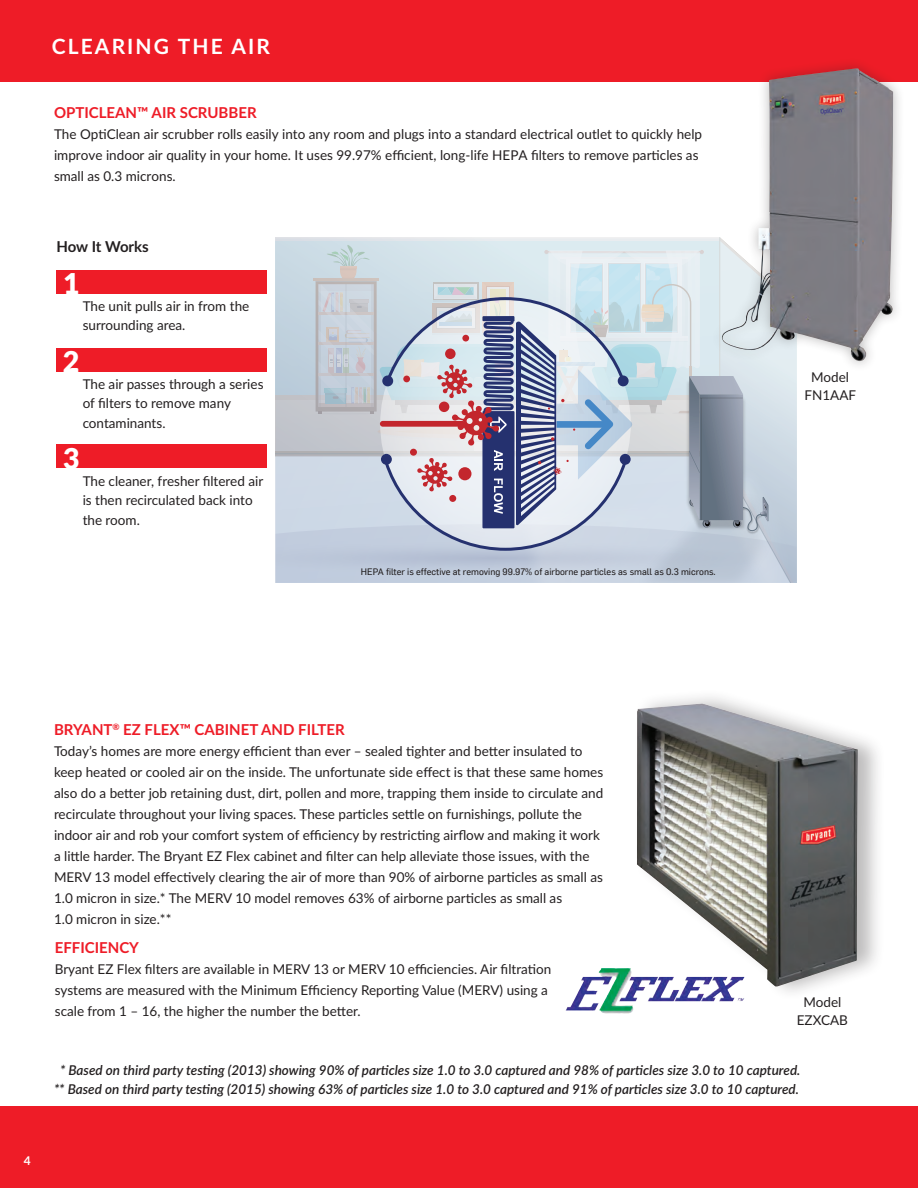
<style>
.page{position:relative;width:918px;height:1188px;background:#fff}
.page>*{position:absolute;margin:0;border:0;box-sizing:border-box;transform-origin:0 0}
.t1{font:900 28.5px "Lato";color:#fff}
.t2{font:700 21px "Lato";letter-spacing:.1em;color:#fff}
.t3{font:700 15px "Lato";color:#ee1c27}
.t4{font:700 15px "Lato";letter-spacing:-.01em;color:#231f20}
.t5{font:13.5px/21px "Lato";color:#231f20}
.t6{font:italic 600 13.5px "Lato";color:#231f20}
.t7{font:700 12px "Lato";color:#fff}
.t8{font:9.15px "Flama Basic";color:#231f20}
</style>
<div class="page">
<div style="left:0;top:1107px;width:918px;height:81px;background:#ee1c27"></div>
<div style="left:0;top:0;width:918px;height:81px;background:#ee1c27"></div>
<svg style="left:275px;top:237px;width:522px;height:346px;background:#c0c8d5"></svg>
<div style="left:57px;top:270px;width:210px;height:23px;background:#ee1c27"></div>
<div style="left:57px;top:348px;width:210px;height:23px;background:#ee1c27"></div>
<div style="left:57px;top:445px;width:210px;height:23px;background:#ee1c27"></div>
<div style="left:711px;top:57px;width:194px;height:315px;background:#231f20;opacity:.3"></div>
<img style="left:720px;top:68px;width:173px;height:293px">
<div style="left:634px;top:689px;width:252px;height:312px;background:#231f20;opacity:.3"></div>
<img style="left:637px;top:704px;width:221px;height:283px">
<img style="left:566px;top:968px;width:178px;height:46px">
<p class="t2" style="left:52px;top:31px;width:220px">CLEARING THE AIR</p>
<p class="t3" style="left:54px;top:102px;width:204px">OPTICLEAN™ AIR SCRUBBER</p>
<p class="t5" style="left:54px;top:123px;width:650px">The OptiClean air scrubber rolls easily into any room and plugs into a standard electrical outlet to quickly help improve indoor air quality in your home. It uses 99.97% efficient, long-life HEPA filters to remove particles as small as 0.3 microns.</p>
<p class="t4" style="left:57px;top:236px;width:94px">How It Works</p>
<p class="t1" style="left:63px;top:267px;width:18px">1</p>
<p class="t5" style="left:83px;top:295px;width:168px;line-height:19.5px">The unit pulls air in from the surrounding area.</p>
<p class="t1" style="left:63px;top:345px;width:18px">2</p>
<p class="t5" style="left:83px;top:373px;width:182px;line-height:19.5px">The air passes through a series of filters to remove many contaminants.</p>
<p class="t1" style="left:63px;top:442px;width:18px">3</p>
<p class="t5" style="left:83px;top:470px;width:182px;line-height:19.5px">The cleaner, fresher filtered air is then recirculated back into the room.</p>
<p class="t8" style="left:361px;top:566px;width:356px">HEPA filter is effective at removing 99.97% of airborne particles as small as 0.3 microns.</p>
<p class="t5" style="left:805px;top:367px;width:53px;line-height:18px;text-align:center">Model<br>FN1AAF</p>
<p class="t3" style="left:54px;top:719px;width:292px">BRYANT<sup>®</sup> EZ FLEX™ CABINET AND FILTER</p>
<p class="t5" style="left:54px;top:740px;width:551px">Today’s homes are more energy efficient than ever – sealed tighter and better insulated to keep heated or cooled air on the inside. The unfortunate side effect is that these same homes also do a better job retaining dust, dirt, pollen and more, trapping them inside to circulate and recirculate throughout your living spaces. These particles settle on furnishings, pollute the indoor air and rob your comfort system of efficiency by restricting airflow and making it work a little harder. The Bryant EZ Flex cabinet and filter can help alleviate those issues, with the MERV 13 model effectively clearing the air of more than 90% of airborne particles as small as 1.0 micron in size.* The MERV 10 model removes 63% of airborne particles as small as<br>1.0 micron in size.**</p>
<p class="t3" style="left:55px;top:936px;width:86px">EFFICIENCY</p>
<p class="t5" style="left:55px;top:958px;width:498px">Bryant EZ Flex filters are available in MERV 13 or MERV 10 efficiencies. Air filtration systems are measured with the Minimum Efficiency Reporting Value (MERV) using a scale from 1 – 16, the higher the number the better.</p>
<p class="t5" style="left:797px;top:992px;width:53px;line-height:18px;text-align:center">Model<br>EZXCAB</p>
<p class="t6" style="left:60px;top:1060px;width:742px">* Based on third party testing (2013) showing 90% of particles size 1.0 to 3.0 captured and 98% of particles size 3.0 to 10 captured.</p>
<p class="t6" style="left:54px;top:1080px;width:747px">** Based on third party testing (2015) showing 63% of particles size 1.0 to 3.0 captured and 91% of particles size 3.0 to 10 captured.</p>
<p class="t7" style="left:24px;top:1152px;width:8px">4</p>
</div>
